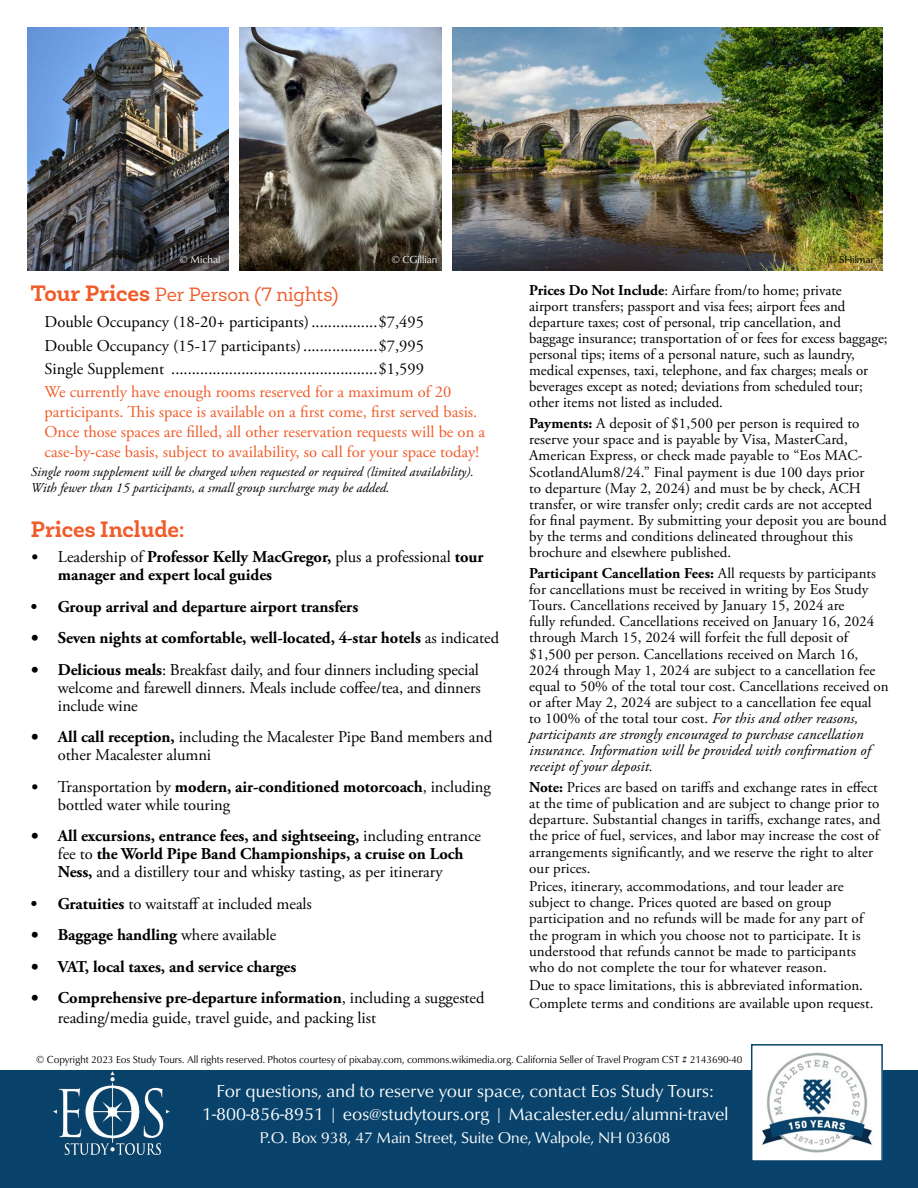
<style>
.page{position:relative;width:918px;height:1188px;background:#fff}
.page>*{position:absolute;margin:0;border:0;box-sizing:border-box;transform-origin:0 0}
.t1{font:700 22.5px "Newslab";letter-spacing:-.005em;color:#f05b29}
.t2{font:19.5px "Newslab";color:#f05b29}
.t3{font:18px/23px "Classico URW";color:#fff;text-align:center}
.t4{font:16.5px/18px "Adobe Garamond Pro";letter-spacing:-.005em;color:#000}
.t5{font:700 16.5px/18px "Adobe Garamond Pro";letter-spacing:-.005em;color:#000}
.t6{font:16.5px/19.8px "Adobe Garamond Pro";color:#f05b29}
.t7{font:16.05px "Classico URW";letter-spacing:-.005em;color:#fff}
.t8{font:15px/16.2px "Adobe Garamond Pro";letter-spacing:.005em;color:#000}
.t9{font:italic 13.5px/16.2px "Adobe Garamond Pro";color:#000}
.t10{font:10.5px "Classico URW";color:#000;scale:.96 1}
.t11{font:10.5px "Classico URW";color:#fff}
.t12{font:10.5px "Classico URW";color:#000}
.s1{font-weight:700;font-size:22.5px}
.s2{font-family:"Calibri";font-weight:400}
.s3{font-weight:400}
.s4{font-family:"Calibri"}
.s5{font-family:"Calibri";font-weight:700}
.s6{font-weight:700}
.s7{font-style:italic}
</style>
<div class="page">
<div style="left:0;top:1070px;width:918px;height:118px;background:#09436b"></div>
<img style="left:53px;top:1072px;width:117px;height:83px">
<img style="left:754px;top:1052px;width:126px;height:107px">
<div style="left:751px;top:1044px;width:132px;height:118px;border:2px solid #09436b"></div>
<img style="left:27px;top:27px;width:202px;height:243px">
<img style="left:240px;top:27px;width:202px;height:243px">
<img style="left:453px;top:27px;width:430px;height:243px">
<p class="t11" style="left:180px;top:251px;width:43px">© Michal</p>
<p class="t11" style="left:392px;top:251px;width:48px">© CGillian</p>
<p class="t12" style="left:828px;top:251px;width:48px">© SHilmar</p>
<h2 class="t2" style="left:31px;top:282px;width:309px"><span class="s1">Tour Prices</span> Per Person (7 nights)</h2>
<p class="t4" style="left:45px;top:311px;width:381px;line-height:23.4px;text-align:justify">Double Occupancy (18-20+ participants)................$7,495<br>Double Occupancy (15-17 participants)..................$7,995<br>Single Supplement ..................................................$1,599</p>
<p class="t6" style="left:44px;top:383px;width:442px">We currently have enough rooms reserved for a maximum of 20 participants. This space is available on a first come, first served basis.<br>Once those spaces are filled, all other reservation requests will be on a case-by-case basis, subject to availability, so call for your space today!</p>
<p class="t9" style="left:31px;top:464px;width:444px">Single room supplement will be charged when requested or required (limited availability).<br>With fewer than 15 participants, a small group surcharge may be added.</p>
<h1 class="t1" style="left:31px;top:516px;width:155px">Prices Include:</h1>
<p class="t5" style="left:58px;top:548px;width:427px;text-indent:-27px"><span class="s2">•</span> <span class="s3">Leadership of</span> Professor Kelly MacGregor, <span class="s3">plus a professional</span> tour manager and expert local guides</p>
<p class="t5" style="left:31px;top:598px;width:329px">• Group arrival and departure airport transfers</p>
<p class="t5" style="left:31px;top:629px;width:470px"><span class="s4">•</span> Seven nights at comfortable, well-located, 4-star hotels <span class="s3">as indicated</span></p>
<p class="t4" style="left:58px;top:661px;width:424px;text-align:justify;text-indent:-27px"><span class="s5">•</span> <span class="s6">Delicious meals</span>: Breakfast daily, and four dinners including special welcome and farewell dinners. Meals include coffee/tea, and dinners include wine</p>
<p class="t4" style="left:58px;top:729px;width:436px;text-indent:-27px"><span class="s5">•</span> <span class="s6">All call reception,</span> including the Macalester Pipe Band members and other Macalester alumni</p>
<p class="t4" style="left:58px;top:778px;width:434px;text-indent:-27px"><span class="s4">•</span> Transportation by <span class="s6">modern, air-conditioned motorcoach</span>, including bottled water while touring</p>
<p class="t5" style="left:58px;top:827px;width:425px;text-indent:-27px"><span class="s4">•</span> All excursions, entrance fees, and sightseeing, <span class="s3">including entrance fee to</span> the World Pipe Band Championships, a cruise on Loch<br>Ness, <span class="s3">and a distillery tour and whisky tasting, as per itinerary</span></p>
<p class="t4" style="left:31px;top:895px;width:282px"><span class="s6">• Gratuities</span> to waitstaff at included meals</p>
<p class="t5" style="left:31px;top:926px;width:247px"><span class="s4">•</span> Baggage handling <span class="s3">where available</span></p>
<p class="t5" style="left:31px;top:958px;width:267px"><span class="s4">•</span> VAT, local taxes, and service charges</p>
<p class="t4" style="left:58px;top:989px;width:428px;line-height:19.8px;text-indent:-27px"><span class="s5">•</span> <span class="s6">Comprehensive pre-departure information</span>, including a suggested reading/media guide, travel guide, and packing list</p>
<p class="t8" style="left:529px;top:282px;width:360px"><span class="s6">Prices Do Not Include</span>: Airfare from/to home; private<br>airport transfers; passport and visa fees; airport fees and departure taxes; cost of personal, trip cancellation, and baggage insurance; transportation of or fees for excess baggage; personal tips; items of a personal nature, such as laundry, medical expenses, taxi, telephone, and fax charges; meals or beverages except as noted; deviations from scheduled tour; other items not listed as included.</p>
<p class="t8" style="left:529px;top:416px;width:359px"><span class="s6">Payments:</span> A deposit of $1,500 per person is required to reserve your space and is payable by Visa, MasterCard, American Express, or check made payable to “Eos MAC-ScotlandAlum8/24.” Final payment is due 100 days prior<br>to departure (May 2, 2024) and must be by check, ACH transfer, or wire transfer only; credit cards are not accepted for final payment. By submitting your deposit you are bound by the terms and conditions delineated throughout this brochure and elsewhere published.</p>
<p class="t8" style="left:529px;top:566px;width:361px"><span class="s6">Participant Cancellation Fees:</span> All requests by participants for cancellations must be received in writing by Eos Study Tours. Cancellations received by January 15, 2024 are<br>fully refunded. Cancellations received on January 16, 2024 through March 15, 2024 will forfeit the full deposit of $1,500 per person. Cancellations received on March 16, 2024 through May 1, 2024 are subject to a cancellation fee equal to 50% of the total tour cost. Cancellations received on or after May 2, 2024 are subject to a cancellation fee equal<br>to 100% of the total tour cost. <span class="s7">For this and other reasons, participants are strongly encouraged to purchase cancellation insurance. Information will be provided with confirmation of receipt of your deposit.</span></p>
<p class="t8" style="left:529px;top:780px;width:353px"><span class="s6">Note:</span> Prices are based on tariffs and exchange rates in effect at the time of publication and are subject to change prior to departure. Substantial changes in tariffs, exchange rates, and the price of fuel, services, and labor may increase the cost of arrangements significantly, and we reserve the right to alter our prices.</p>
<p class="t8" style="left:529px;top:879px;width:336px">Prices, itinerary, accommodations, and tour leader are subject to change. Prices quoted are based on group participation and no refunds will be made for any part of the program in which you choose not to participate. It is understood that refunds cannot be made to participants who do not complete the tour for whatever reason.</p>
<p class="t8" style="left:529px;top:977px;width:346px;line-height:18px">Due to space limitations, this is abbreviated information.<br>Complete terms and conditions are available upon request.</p>
<p class="t10" style="left:36px;top:1051px;width:737px">© Copyright 2023 Eos Study Tours. All rights reserved. Photos courtesy of pixabay.com, commons.wikimedia.org. California Seller of Travel Program CST # 2143690-40</p>
<p class="t3" style="left:202px;top:1079px;width:528px">For questions, and to reserve your space, contact Eos Study Tours:<br>1-800-856-8951 | eos@studytours.org | Macalester.edu/alumni-travel</p>
<p class="t7" style="left:260px;top:1126px;width:412px">P.O. Box 938, 47 Main Street, Suite One, Walpole, NH 03608</p>
</div>
